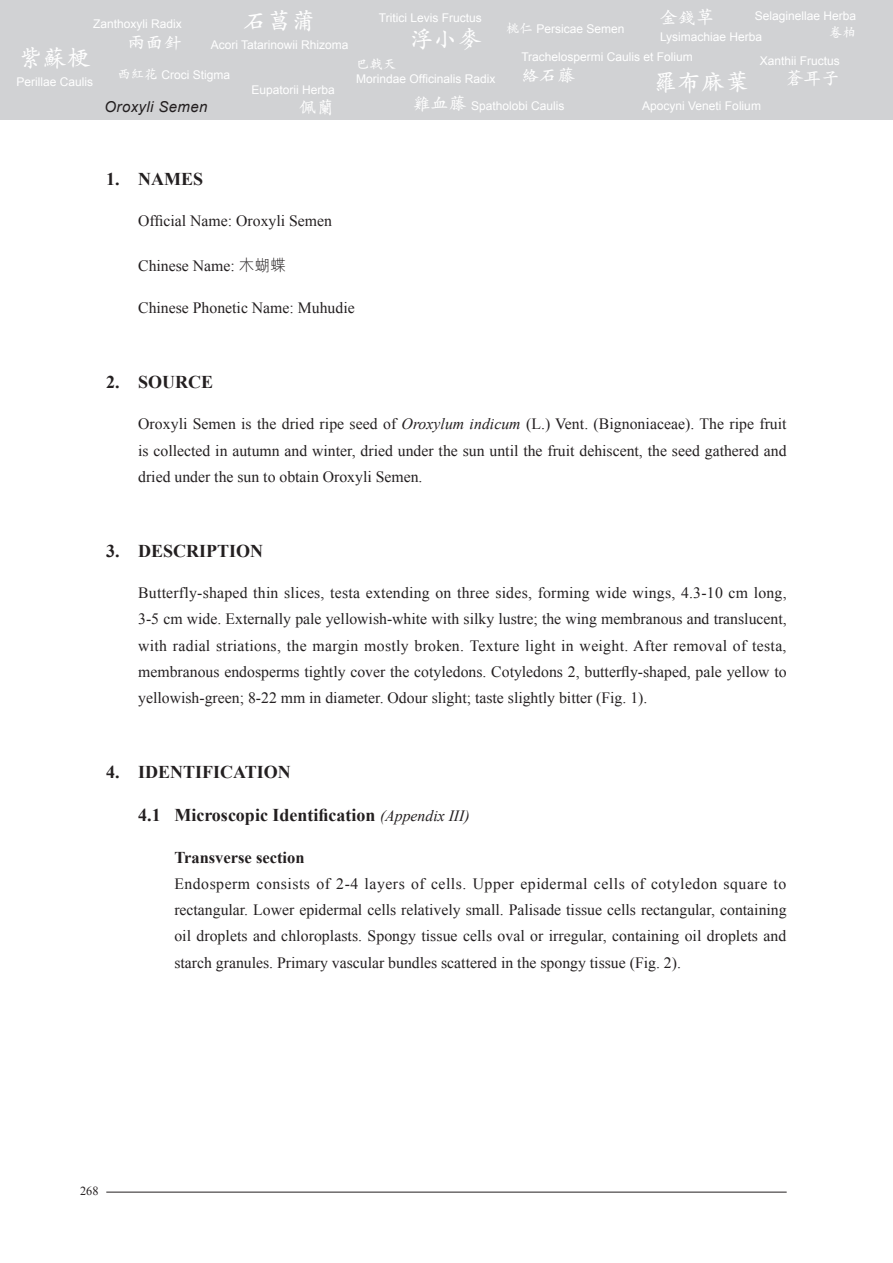
<style>
.page{position:relative;width:893px;height:1263px;background:#fff}
.page>*{position:absolute;margin:0;border:0;box-sizing:border-box;transform-origin:0 0}
.t1{font:600 24px "M Kai HK";color:#fff}
.t2{font:700 18px "Times New Roman";color:#231f20}
.t3{font:600 18px "M Kai HK";color:#fff}
.t4{font:700 16.5px "Times New Roman";color:#231f20}
.t5{font:15.75px/26.2px "Times New Roman";color:#231f20;text-align:justify}
.t6{font:italic 15px "Arial";letter-spacing:.025em;color:#231f20}
.t7{font:600 13.5px "M Kai HK";color:#fff}
.t8{font:12.3px "Times New Roman";color:#231f20}
.t9{font:12px "Arial";color:#fff}
.s1{font-family:"M Kai HK";font-weight:600;font-size:13.5px}
.s2{font-family:"M Kai HK";font-weight:600;font-size:18px}
.s3{font-family:"M Hei HK";font-weight:300}
.s4{font-style:italic}
.s5{font-weight:400;font-style:italic;font-size:15.75px}
</style>
<div class="page">
<div style="left:0;top:0;width:893px;height:119px;background:#d1d2d4"></div>
<hr style="left:106px;top:1192px;width:681px;height:1px;background:#231f20">
<p class="t1" style="left:244px;top:4px;width:73px">石菖蒲</p>
<p class="t9" style="left:211px;top:37px;width:139px">Acori Tatarinowii Rhizoma</p>
<p class="t9" style="left:93px;top:16px;width:90px">Zanthoxyli Radix</p>
<p class="t3" style="left:128px;top:30px;width:55px">兩面針</p>
<p class="t1" style="left:19px;top:41px;width:73px">紫蘇梗</p>
<p class="t9" style="left:16px;top:74px;width:78px">Perillae Caulis</p>
<p class="t9" style="left:117px;top:67px;width:114px"><span class="s1">西紅花</span> Croci Stigma</p>
<p class="t9" style="left:252px;top:82px;width:85px">Eupatorii Herba</p>
<p class="t3" style="left:299px;top:95px;width:37px">佩蘭</p>
<p class="t6" style="left:105px;top:97px;width:104px">Oroxyli Semen</p>
<p class="t9" style="left:379px;top:10px;width:104px">Tritici Levis Fructus</p>
<p class="t1" style="left:410px;top:22px;width:73px">浮小麥</p>
<p class="t9" style="left:506px;top:21px;width:120px"><span class="s1">桃仁</span> Persicae Semen</p>
<p class="t3" style="left:660px;top:5px;width:55px">金錢草</p>
<p class="t9" style="left:660px;top:29px;width:104px">Lysimachiae Herba</p>
<p class="t9" style="left:755px;top:8px;width:103px">Selaginellae Herba</p>
<p class="t7" style="left:829px;top:23px;width:28px">卷柏</p>
<p class="t9" style="left:521px;top:49px;width:173px">Trachelospermi Caulis et Folium</p>
<p class="t3" style="left:521px;top:63px;width:55px">絡石藤</p>
<p class="t9" style="left:760px;top:52px;width:82px">Xanthii Fructus</p>
<p class="t3" style="left:786px;top:66px;width:55px">蒼耳子</p>
<p class="t7" style="left:356px;top:54px;width:42px">巴戟天</p>
<p class="t9" style="left:356px;top:71px;width:141px">Morindae Officinalis Radix</p>
<p class="t1" style="left:654px;top:65px;width:97px">羅布麻葉</p>
<p class="t9" style="left:642px;top:98px;width:120px">Apocyni Veneti Folium</p>
<p class="t9" style="left:413px;top:98px;width:153px"><span class="s2">雞血藤</span> Spatholobi Caulis</p>
<p class="t2" style="left:106px;top:167px;width:98px">1. Names</p>
<p class="t5" style="left:138px;top:208px;width:195px">Official Name: Oroxyli Semen</p>
<p class="t5" style="left:138px;top:252px;width:149px">Chinese Name: <span class="s3">木蝴蝶</span></p>
<p class="t5" style="left:138px;top:294px;width:218px">Chinese Phonetic Name: Muhudie</p>
<p class="t2" style="left:106px;top:369px;width:108px">2. source</p>
<p class="t5" style="left:138px;top:411px;width:650px">Oroxyli Semen is the dried ripe seed of <span class="s4">Oroxylum indicum</span> (L.) Vent. (Bignoniaceae). The ripe fruit is collected in autumn and winter, dried under the sun until the fruit dehiscent, the seed gathered and dried under the sun to obtain Oroxyli Semen.</p>
<p class="t2" style="left:106px;top:538px;width:158px">3. DescriptioN</p>
<p class="t5" style="left:138px;top:579px;width:650px">Butterfly-shaped thin slices, testa extending on three sides, forming wide wings, 4.3-10 cm long, 3-5 cm wide. Externally pale yellowish-white with silky lustre; the wing membranous and translucent, with radial striations, the margin mostly broken. Texture light in weight. After removal of testa, membranous endosperms tightly cover the cotyledons. Cotyledons 2, butterfly-shaped, pale yellow to yellowish-green; 8-22 mm in diameter. Odour slight; taste slightly bitter (Fig. 1).</p>
<p class="t2" style="left:106px;top:759px;width:186px">4. iDeNtiFicatioN</p>
<p class="t2" style="left:138px;top:803px;width:333px">4.1 microscopic identification <span class="s5">(Appendix III)</span></p>
<p class="t4" style="left:174px;top:846px;width:132px">transverse section</p>
<p class="t5" style="left:174px;top:870px;width:614px">Endosperm consists of 2-4 layers of cells. Upper epidermal cells of cotyledon square to rectangular. Lower epidermal cells relatively small. Palisade tissue cells rectangular, containing oil droplets and chloroplasts. Spongy tissue cells oval or irregular, containing oil droplets and starch granules. Primary vascular bundles scattered in the spongy tissue (Fig. 2).</p>
<p class="t8" style="left:80px;top:1182px;width:20px">268</p>
</div>
